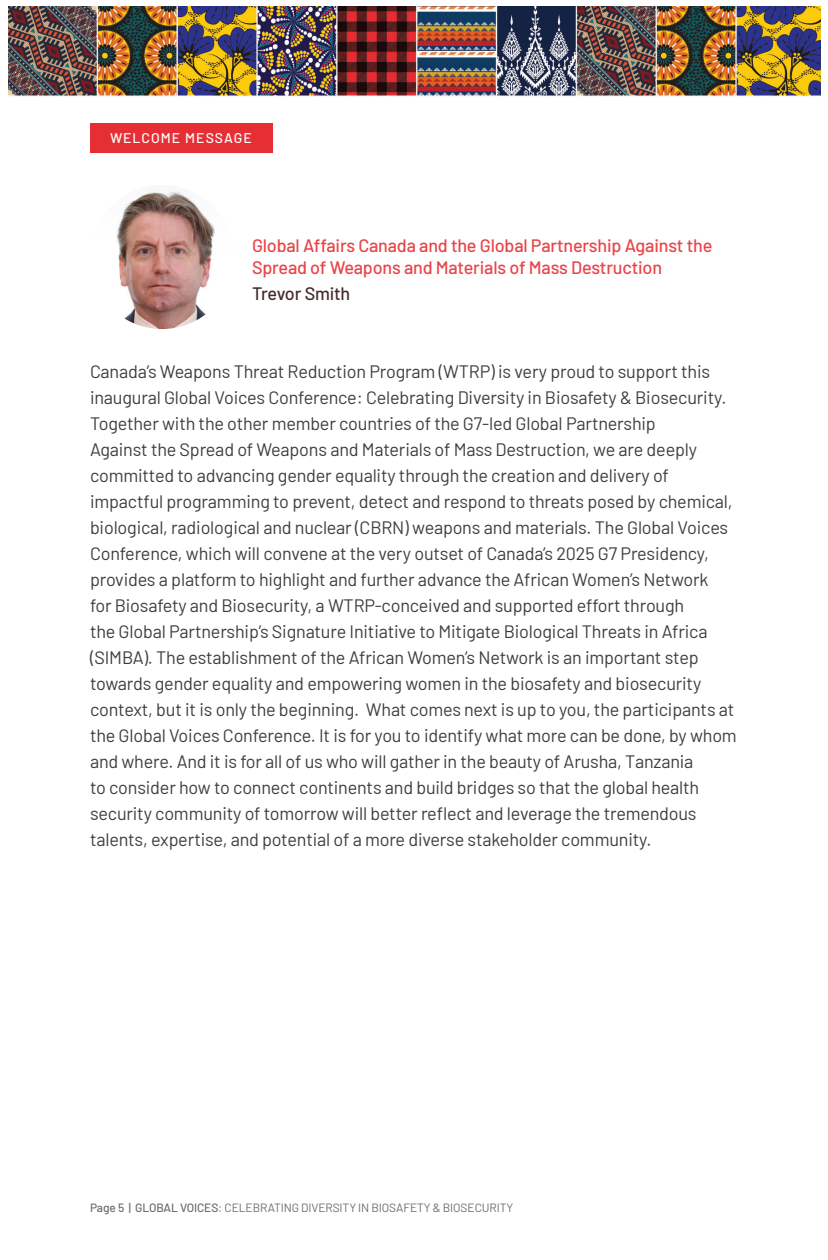
<style>
.page{position:relative;width:828px;height:1260px;background:#fff}
.page>*{position:absolute;margin:0;border:0;box-sizing:border-box;transform-origin:0 0}
.BODY{font:18px/26px "Barlow";letter-spacing:-.01em;color:#3e3e3f}
.TITLE_RED{font:500 18px/22px "Barlow";letter-spacing:-.01em;color:#e94448}
.BODY-2{font:500 18px "Barlow";letter-spacing:-.01em;color:#442b2a}
.BODY-3{font:500 14px "Barlow";letter-spacing:.075em;color:#fff}
.BODY-4{font:12px "Barlow";letter-spacing:-.01em;color:#6c6d70}
.s1{font-weight:500}
</style>
<div class="page">
<img style="left:8px;top:6px;width:812px;height:91px">
<img style="left:90px;top:185px;width:144px;height:144px;border-radius:72px">
<div style="left:90px;top:123px;width:182px;height:30px;background:#e62f34"></div>
<p class="BODY-3" style="left:110px;top:128px;width:143px">WELCOME MESSAGE</p>
<p class="TITLE_RED" style="left:252px;top:233px;width:462px">Global Affairs Canada and the Global Partnership Against the<br>Spread of Weapons and Materials of Mass Destruction</p>
<p class="BODY-2" style="left:252px;top:280px;width:100px">Trevor Smith</p>
<p class="BODY" style="left:90px;top:357px;width:648px">Canada’s Weapons Threat Reduction Program (WTRP) is very proud to support this inaugural Global Voices Conference: Celebrating Diversity in Biosafety &amp; Biosecurity.<br>Together with the other member countries of the G7-led Global Partnership<br>Against the Spread of Weapons and Materials of Mass Destruction, we are deeply committed to advancing gender equality through the creation and delivery of impactful programming to prevent, detect and respond to threats posed by chemical, biological, radiological and nuclear (CBRN) weapons and materials. The Global Voices Conference, which will convene at the very outset of Canada’s 2025 G7 Presidency, provides a platform to highlight and further advance the African Women’s Network<br>for Biosafety and Biosecurity, a WTRP-conceived and supported effort through<br>the Global Partnership’s Signature Initiative to Mitigate Biological Threats in Africa (SIMBA). The establishment of the African Women’s Network is an important step towards gender equality and empowering women in the biosafety and biosecurity context, but it is only the beginning. What comes next is up to you, the participants at the Global Voices Conference. It is for you to identify what more can be done, by whom and where. And it is for all of us who will gather in the beauty of Arusha, Tanzania<br>to consider how to connect continents and build bridges so that the global health security community of tomorrow will better reflect and leverage the tremendous talents, expertise, and potential of a more diverse stakeholder community.</p>
<p class="BODY-4" style="left:90px;top:1199px;width:425px"><span class="s1">Page 5 | GLOBAL VOICES</span>: CELEBRATING DIVERSITY IN BIOSAFETY &amp; BIOSECURITY</p>
</div>
